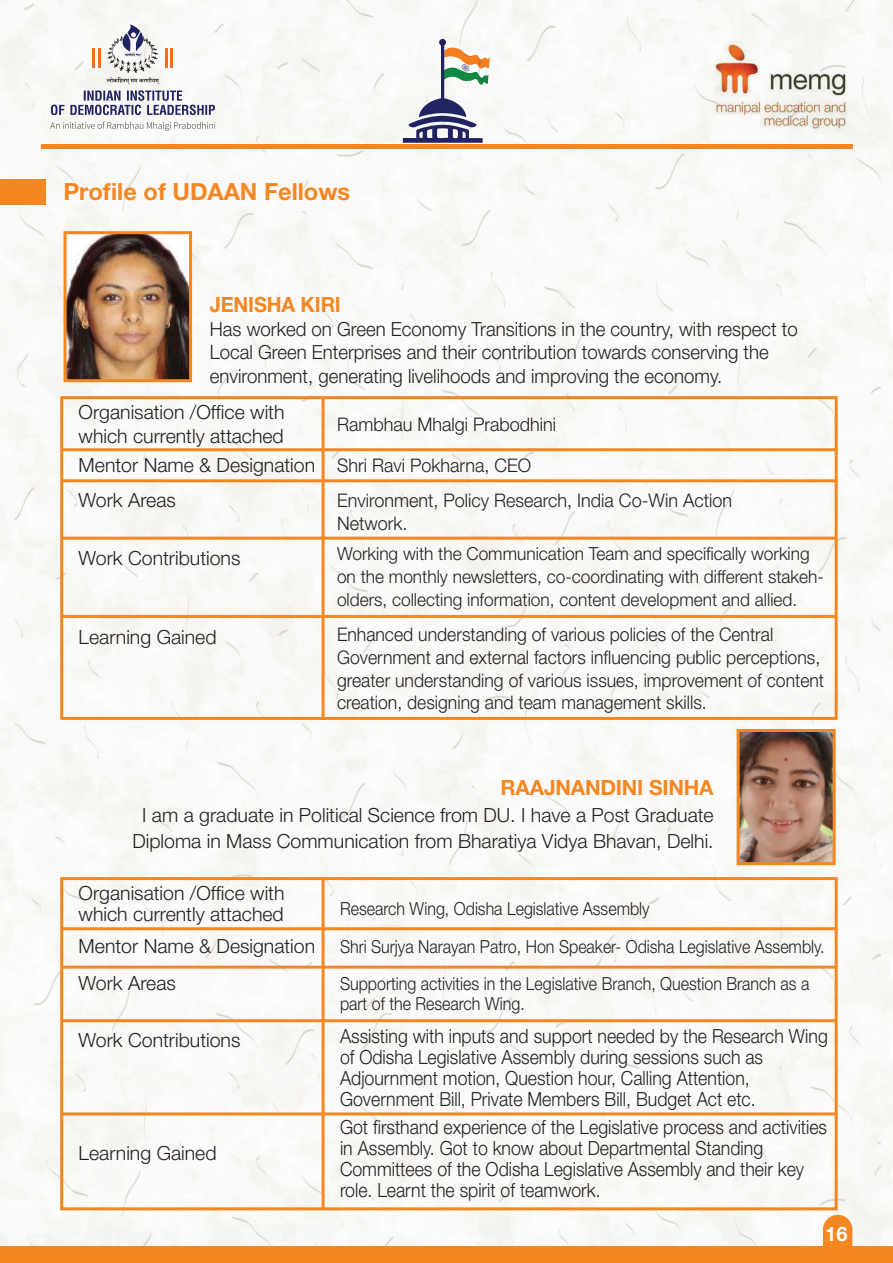
<style>
.page{position:relative;width:893px;height:1263px;background:#fff}
.page>*{position:absolute;margin:0;border:0;box-sizing:border-box;transform-origin:0 0}
.t1{font:700 23.7px "Helvetica Neue LT Pro";color:#f58722}
.t2{font:700 21px "Helvetica Neue LT Pro";letter-spacing:-.01em;color:#f58722}
.t3{font:700 21px "Helvetica Neue LT Pro";letter-spacing:-.01em;color:#f58722;scale:.95 1}
.t4{font:700 20.1px "Helvetica Neue LT Pro";color:#fff}
.t5{font:300 19.5px/21px "Helvetica Neue LT Pro";color:#231f20;scale:.91 1}
.t6{font:300 19.5px/23.7px "Helvetica Neue LT Pro";color:#231f20}
.t7{font:300 19.5px/23.4px "Helvetica Neue LT Pro";color:#231f20;scale:.95 1}
.t8{font:300 18.75px/22.8px "Helvetica Neue LT Pro";color:#231f20;scale:.94 1}
.t9{font:300 18.75px/22.8px "Helvetica Neue LT Pro";color:#231f20;scale:.96 1}
.t10{font:300 18px/20.7px "Helvetica Neue LT Pro";color:#231f20;scale:.89 1}
.t11{font:300 18px/22.8px "Helvetica Neue LT Pro";color:#231f20;scale:.96 1}
.s1{font-size:18.75px}
</style>
<div class="page">
<img style="left:0;top:0;width:893px;height:1246px">
<svg style="left:50px;top:122px;width:165px;height:9px"></svg>
<svg style="left:106px;top:24px;width:54px;height:60px"></svg>
<hr style="left:93px;top:48px;width:2px;height:20px;background:#f36c23">
<hr style="left:98px;top:48px;width:2px;height:20px;background:#f36c23">
<hr style="left:165px;top:48px;width:3px;height:20px;background:#f36c23">
<hr style="left:171px;top:48px;width:2px;height:20px;background:#f36c23">
<svg style="left:51px;top:90px;width:164px;height:25px"></svg>
<svg style="left:403px;top:42px;width:87px;height:101px"></svg>
<div style="left:439px;top:39px;width:7px;height:7px;background:#262056;border-radius:50%"></div>
<img style="left:696px;top:41px;width:157px;height:97px">
<div style="left:0;top:1246px;width:893px;height:17px;background:#f58722"></div>
<div style="left:41px;top:144px;width:811px;height:5px;background:#f58722"></div>
<svg style="left:823px;top:1215px;width:29px;height:31px"></svg>
<div style="left:0;top:179px;width:45px;height:26px;background:#f58722"></div>
<div style="left:60px;top:396px;width:778px;height:324px;border:3px solid #f58722"></div>
<hr style="left:63px;top:448px;width:774px;height:3px;background:#f58722">
<hr style="left:63px;top:479px;width:774px;height:3px;background:#f58722">
<hr style="left:63px;top:537px;width:774px;height:3px;background:#f58722">
<hr style="left:62px;top:615px;width:774px;height:3px;background:#f58722">
<hr style="left:322px;top:396px;width:3px;height:324px;background:#f58722">
<img style="left:741px;top:733px;width:91px;height:128px">
<div style="left:737px;top:729px;width:99px;height:136px;border:3px solid #f58722"></div>
<div style="left:60px;top:877px;width:778px;height:333px;border:3px solid #f58722"></div>
<hr style="left:63px;top:927px;width:774px;height:3px;background:#f58722">
<hr style="left:63px;top:966px;width:774px;height:3px;background:#f58722">
<hr style="left:62px;top:1019px;width:774px;height:3px;background:#f58722">
<hr style="left:63px;top:1112px;width:774px;height:3px;background:#f58722">
<hr style="left:322px;top:877px;width:3px;height:332px;background:#f58722">
<img style="left:68px;top:235px;width:120px;height:143px">
<div style="left:64px;top:231px;width:128px;height:151px;border:3px solid #f58722"></div>
<p class="t1" style="left:63px;top:176px;width:288px">Profile of UDAAN Fellows</p>
<p class="t3" style="left:210px;top:292px;width:139px">JENISHA KIRI</p>
<p class="t7" style="left:210px;top:317px;width:620px">Has worked on Green Economy Transitions in the country, with respect to<br>Local Green Enterprises and their contribution towards conserving the environment, generating livelihoods and improving the economy.</p>
<p class="t6" style="left:79px;top:400px;width:207px">Organisation /Office with which currently attached</p>
<p class="t9" style="left:337px;top:412px;width:230px">Rambhau Mhalgi Prabodhini</p>
<p class="t6" style="left:79px;top:447px;width:454px;line-height:35.1px">Mentor Name &amp; Designation <span class="s1">Shri Ravi Pokharna, CEO<br></span>Work Areas</p>
<p class="t9" style="left:337px;top:489px;width:413px">Environment, Policy Research, India Co-Win Action<br>Network.</p>
<p class="t11" style="left:337px;top:542px;width:509px">Working with the Communication Team and specifically working on the monthly newsletters, co-coordinating with different stakeh&shy;olders, collecting information, content development and allied.</p>
<p class="t8" style="left:337px;top:623px;width:520px">Enhanced understanding of various policies of the Central Government and external factors influencing public perceptions, greater understanding of various issues, improvement of content creation, designing and team management skills.</p>
<p class="t6" style="left:79px;top:546px;width:163px">Work Contributions</p>
<p class="t6" style="left:79px;top:624px;width:139px">Learning Gained</p>
<p class="t2" style="left:501px;top:775px;width:215px">RAAJNANDINI SINHA</p>
<p class="t6" style="left:132px;top:801px;width:583px;line-height:26.7px;text-align:center">I am a graduate in Political Science from DU. I have a Post Graduate<br>Diploma in Mass Communication from Bharatiya Vidya Bhavan, Delhi.</p>
<p class="t6" style="left:79px;top:883px;width:207px;line-height:20.7px">Organisation /Office with which currently attached</p>
<p class="t10" style="left:340px;top:898px;width:349px">Research Wing, Odisha Legislative Assembly</p>
<p class="t6" style="left:79px;top:934px;width:238px">Mentor Name &amp; Designation</p>
<p class="t10" style="left:340px;top:936px;width:546px">Shri Surjya Narayan Patro, Hon Speaker- Odisha Legislative Assembly.</p>
<p class="t6" style="left:79px;top:970px;width:99px">Work Areas</p>
<p class="t10" style="left:340px;top:972px;width:529px">Supporting activities in the Legislative Branch, Question Branch as a part of the Research Wing.</p>
<p class="t5" style="left:340px;top:1025px;width:538px">Assisting with inputs and support needed by the Research Wing of Odisha Legislative Assembly during sessions such as Adjournment motion, Question hour, Calling Attention, Government Bill, Private Members Bill, Budget Act etc.</p>
<p class="t5" style="left:340px;top:1116px;width:537px">Got firsthand experience of the Legislative process and activities in Assembly. Got to know about Departmental Standing Committees of the Odisha Legislative Assembly and their key role. Learnt the spirit of teamwork.</p>
<p class="t6" style="left:79px;top:1028px;width:163px">Work Contributions</p>
<p class="t6" style="left:79px;top:1141px;width:139px">Learning Gained</p>
<p class="t4" style="left:825px;top:1221px;width:24px">16</p>
</div>
